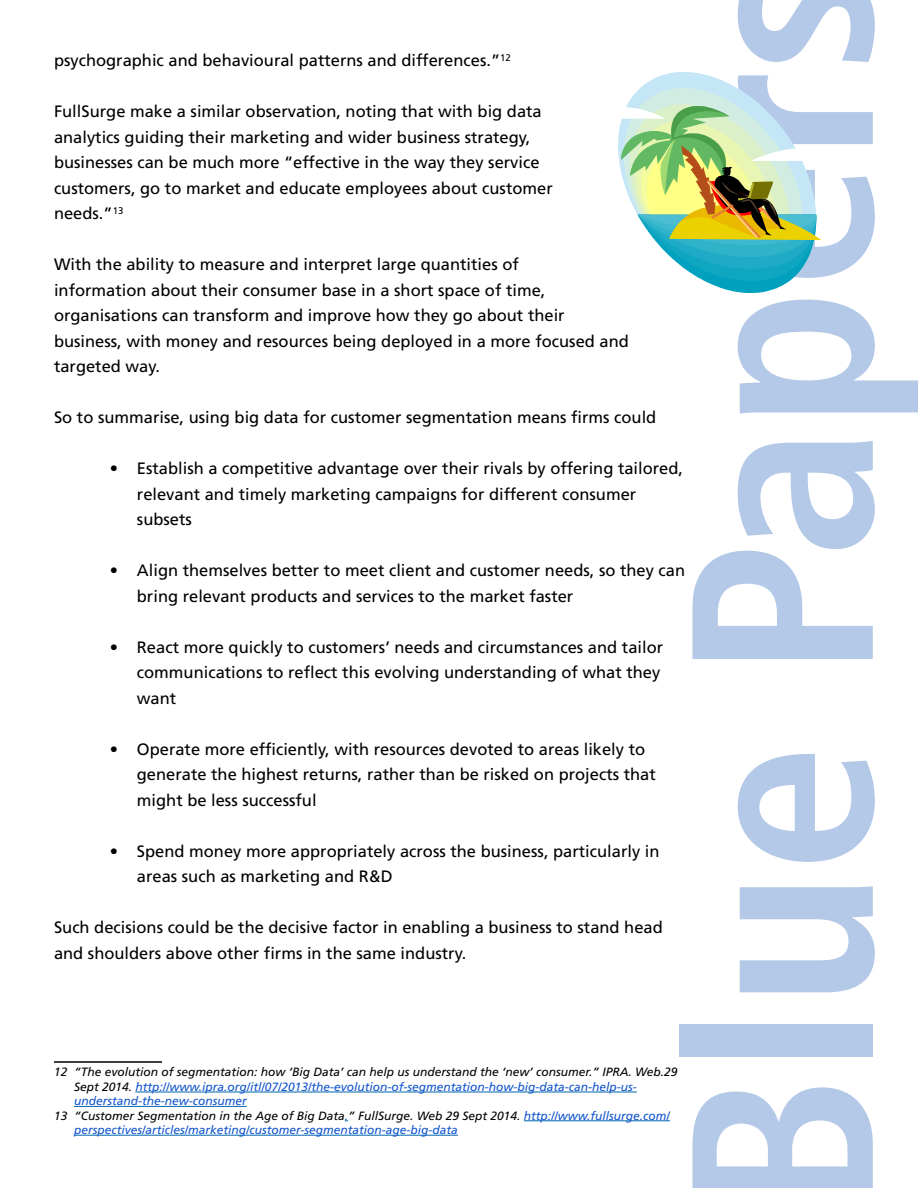
<style>
.page{position:relative;width:918px;height:1188px;background:#fff}
.page>*{position:absolute;margin:0;border:0;box-sizing:border-box;transform-origin:0 0}
.t1{font:16.5px/25.5px "Frutiger LT Std";color:#000}
.t2{font:italic 12px "Frutiger LT Std";color:#15c}
.t3{font:italic 12px "Frutiger LT Std";color:#000}
.s1{color:#000}
.s2{color:#15c}
</style>
<div class="page">
<svg style="left:692px;top:1087px;width:181px;height:101px"></svg>
<div style="left:679px;top:1024px;width:194px;height:32px;background:#b4c9e8"></div>
<svg style="left:740px;top:886px;width:135px;height:106px"></svg>
<svg style="left:738px;top:754px;width:137px;height:108px"></svg>
<svg style="left:692px;top:441px;width:183px;height:218px"></svg>
<svg style="left:738px;top:300px;width:180px;height:114px"></svg>
<svg style="left:738px;top:0;width:137px;height:62px"></svg>
<hr style="left:54px;top:1061px;width:108px;height:2px;background:#000">
<hr style="left:135px;top:1092px;width:502px;height:1px;background:#0066b0">
<hr style="left:74px;top:1106px;width:173px;height:1px;background:#0066b0">
<hr style="left:524px;top:1120px;width:146px;height:1px;background:#0066b0">
<hr style="left:74px;top:1135px;width:384px;height:1px;background:#0066b0">
<svg style="left:618px;top:72px;width:257px;height:221px"></svg>
<p class="t1" style="left:54px;top:48px;width:458px">psychographic and behavioural patterns and differences.”<sup>12</sup></p>
<p class="t1" style="left:54px;top:99px;width:500px">FullSurge make a similar observation, noting that with big data analytics guiding their marketing and wider business strategy, businesses can be much more “effective in the way they service customers, go to market and educate employees about customer needs.”<sup>13</sup></p>
<p class="t1" style="left:54px;top:252px;width:576px">With the ability to measure and interpret large quantities of<br>information about their consumer base in a short space of time, organisations can transform and improve how they go about their business, with money and resources being deployed in a more focused and targeted way.</p>
<p class="t1" style="left:54px;top:405px;width:604px">So to summarise, using big data for customer segmentation means firms could</p>
<p class="t1" style="left:137px;top:456px;width:548px;text-indent:-27px">• Establish a competitive advantage over their rivals by offering tailored, relevant and timely marketing campaigns for different consumer subsets</p>
<p class="t1" style="left:137px;top:558px;width:550px;text-indent:-27px">• Align themselves better to meet client and customer needs, so they can bring relevant products and services to the market faster</p>
<p class="t1" style="left:137px;top:634px;width:528px;text-indent:-27px">• React more quickly to customers’ needs and circumstances and tailor communications to reflect this evolving understanding of what they want</p>
<p class="t1" style="left:137px;top:736px;width:520px;text-indent:-27px">• Operate more efficiently, with resources devoted to areas likely to generate the highest returns, rather than be risked on projects that might be less successful</p>
<p class="t1" style="left:137px;top:838px;width:524px;text-indent:-27px">• Spend money more appropriately across the business, particularly in areas such as marketing and R&amp;D</p>
<p class="t1" style="left:54px;top:915px;width:610px">Such decisions could be the decisive factor in enabling a business to stand head and shoulders above other firms in the same industry.</p>
<p class="t3" style="left:54px;top:1065px;width:625px">12 “The evolution of segmentation: how ‘Big Data’ can help us understand the ‘new’ consumer.” IPRA. Web.29</p>
<p class="t2" style="left:74px;top:1080px;width:564px"><span class="s1">Sept 2014.</span> http://www.ipra.org/itl/07/2013/the-evolution-of-segmentation-how-big-data-can-help-us-</p>
<p class="t2" style="left:74px;top:1094px;width:174px">understand-the-new-consumer</p>
<p class="t3" style="left:54px;top:1108px;width:617px">13 “Customer Segmentation in the Age of Big Data<span class="s2">.</span>” FullSurge. Web 29 Sept 2014. <span class="s2">http://www.fullsurge.com/</span></p>
<p class="t2" style="left:74px;top:1123px;width:385px">perspectives/articles/marketing/customer-segmentation-age-big-data</p>
</div>
